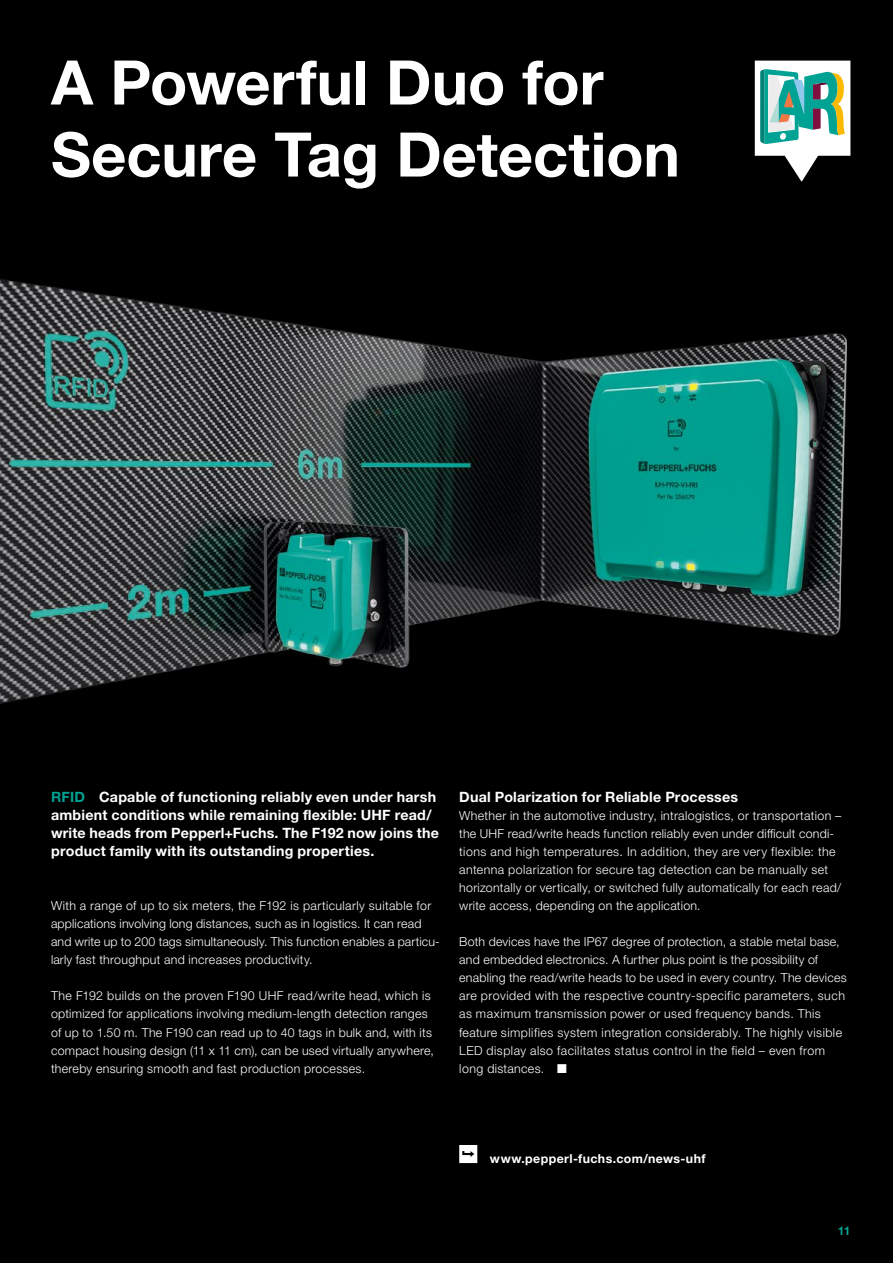
<style>
.page{position:relative;width:893px;height:1263px;background:#fff}
.page>*{position:absolute;margin:0;border:0;box-sizing:border-box;transform-origin:0 0}
.t1{font:700 61.5px/72px "Helvetica Neue LTW1 G";letter-spacing:-.005em;color:#fff}
.t2{font:700 14.25px/18px "Helvetica Neue LTW1 G";letter-spacing:.015em;color:#fff}
.t3{font:300 12.3px/18px "Helvetica Neue LTW1 G";letter-spacing:.025em;color:#fff}
.t4{font:700 12.3px "Helvetica Neue LTW1 G";letter-spacing:.035em;color:#fff}
.t5{font:700 12px "Helvetica Neue LTW1 G";color:#00a294}
.s1{color:#00a294}
</style>
<div class="page">
<img style="left:0;top:0;width:893px;height:1263px">
<svg style="left:459px;top:1145px;width:18px;height:18px"></svg>
<svg style="left:755px;top:61px;width:95px;height:121px"></svg>
<h1 class="t1" style="left:51px;top:46px;width:630px">A Powerful Duo for<br>Secure Tag Detection</h1>
<p class="t2" style="left:51px;top:787px;width:390px"><span class="s1">RFID</span> Capable of functioning reliably even under harsh ambient conditions while remaining flexible: UHF read/ write heads from Pepperl+Fuchs. The F192 now joins the product family with its outstanding properties.</p>
<p class="t3" style="left:51px;top:896px;width:390px">With a range of up to six meters, the F192 is particularly suitable for applications involving long distances, such as in logistics. It can read and write up to 200 tags simultaneously. This function enables a particu&shy;larly fast throughput and increases productivity.</p>
<p class="t3" style="left:51px;top:987px;width:385px">The F192 builds on the proven F190 UHF read/write head, which is optimized for applications involving medium-length detection ranges of up to 1.50 m. The F190 can read up to 40 tags in bulk and, with its compact housing design (11 x 11 cm), can be used virtually anywhere, thereby ensuring smooth and fast production processes.</p>
<p class="t2" style="left:459px;top:787px;width:280px">Dual Polarization for Reliable Processes</p>
<p class="t3" style="left:459px;top:806px;width:384px">Whether in the automotive industry, intralogistics, or transportation – the UHF read/write heads function reliably even under difficult condi&shy;tions and high temperatures. In addition, they are very flexible: the antenna polarization for secure tag detection can be manually set horizontally or vertically, or switched fully automatically for each read/ write access, depending on the application.</p>
<p class="t3" style="left:459px;top:933px;width:389px">Both devices have the IP67 degree of protection, a stable metal base, and embedded electronics. A further plus point is the possibility of enabling the read/write heads to be used in every country. The devices are provided with the respective country-specific parameters, such as maximum transmission power or used frequency bands. This feature simplifies system integration considerably. The highly visible LED display also facilitates status control in the field – even from long distances. ■</p>
<p class="t4" style="left:490px;top:1151px;width:217px">www.pepperl-fuchs.com/news-uhf</p>
<p class="t5" style="left:838px;top:1224px;width:14px">11</p>
</div>
